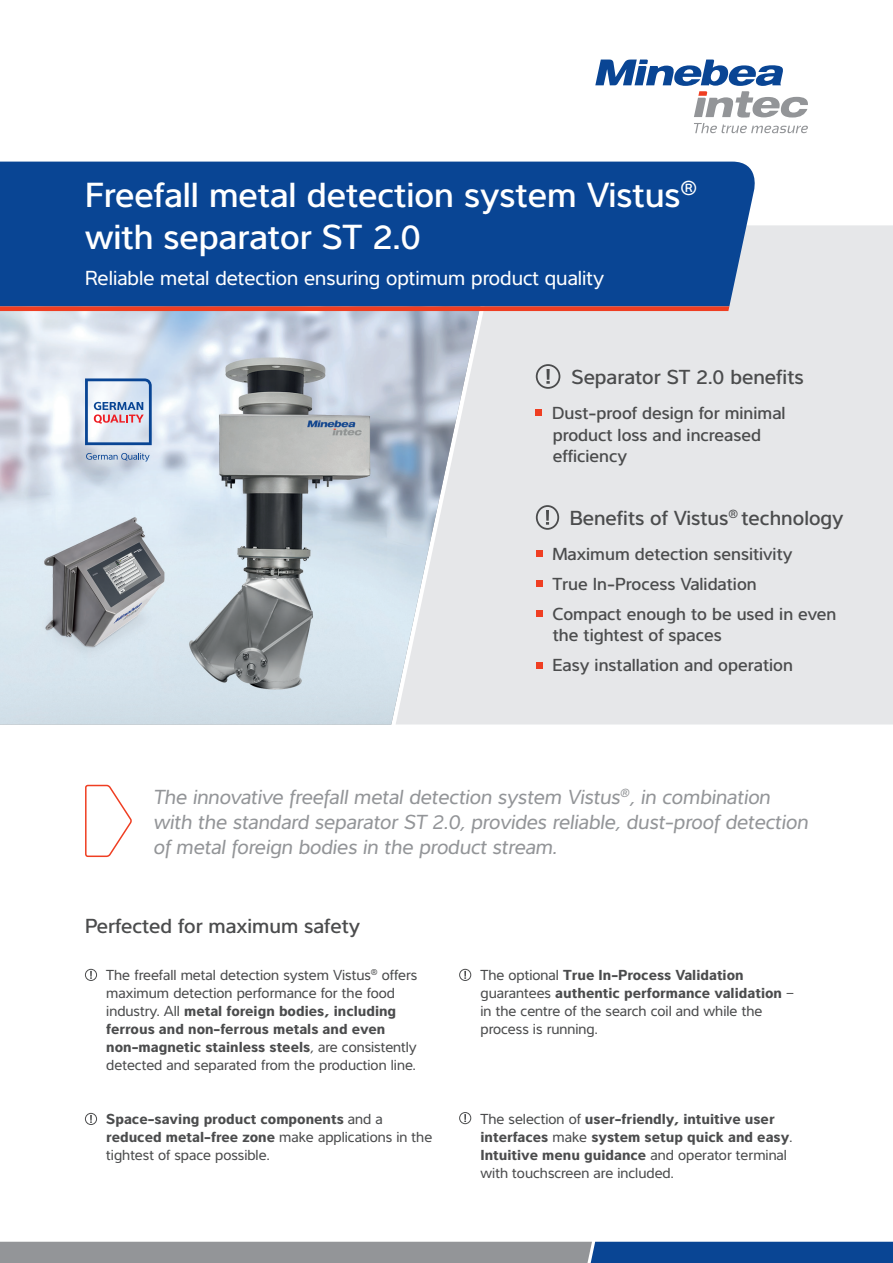
<style>
.page{position:relative;width:893px;height:1263px;background:#fff}
.page>*{position:absolute;margin:0;border:0;box-sizing:border-box;transform-origin:0 0}
.t1{font:500 36px/42px "Interval Pro";color:#fff}
.t2{font:italic 21px/25.2px "Interval Pro";color:#939598}
.t3{font:500 21px "Interval Pro";color:#4b4c4d}
.t4{font:21px "Interval Pro";color:#fff}
.t5{font:500 18px/30px "Interval Pro";color:#4b4c4d}
.t6{font:15px/18px "Interval Pro";color:#4b4c4d}
.t7{font:700 15px/18px "Interval Pro";color:#4b4c4d}
.s1{font-weight:700}
.s2{font-weight:400}
</style>
<div class="page">
<svg style="left:595px;top:60px;width:213px;height:73px"></svg>
<svg style="left:0;top:1242px;width:893px;height:21px;background:#657a97"></svg>
<div style="left:497px;top:225px;width:396px;height:499px;background:#e6e7e9"></div>
<img style="left:0;top:311px;width:487px;height:413px">
<svg style="left:536px;top:410px;width:6px;height:6px"></svg>
<div style="left:536px;top:364px;width:24px;height:25px;border:2px solid #4b4c4d;border-radius:50%"></div>
<svg style="left:546px;top:369px;width:4px;height:11px"></svg>
<svg style="left:546px;top:381px;width:4px;height:3px"></svg>
<div style="left:536px;top:550px;width:6px;height:7px;background:#ef3e22"></div>
<div style="left:536px;top:580px;width:6px;height:7px;background:#ef3e22"></div>
<div style="left:536px;top:610px;width:6px;height:7px;background:#ef3e22"></div>
<svg style="left:536px;top:662px;width:6px;height:6px"></svg>
<div style="left:536px;top:505px;width:23px;height:25px;border:2px solid #4b4c4d;border-radius:50%"></div>
<svg style="left:546px;top:510px;width:3px;height:15px"></svg>
<svg style="left:86px;top:453px;width:64px;height:8px"></svg>
<svg style="left:85px;top:378px;width:67px;height:67px"></svg>
<svg style="left:85px;top:784px;width:47px;height:74px"></svg>
<div style="left:85px;top:969px;width:12px;height:12px;border:1px solid #4b4c4d;border-radius:50%"></div>
<svg style="left:90px;top:971px;width:2px;height:8px"></svg>
<div style="left:459px;top:969px;width:12px;height:12px;border:1px solid #4b4c4d;border-radius:50%"></div>
<svg style="left:464px;top:971px;width:2px;height:8px"></svg>
<div style="left:85px;top:1113px;width:12px;height:12px;border:1px solid #4b4c4d;border-radius:50%"></div>
<svg style="left:90px;top:1115px;width:2px;height:8px"></svg>
<div style="left:459px;top:1112px;width:12px;height:12px;border:1px solid #4b4c4d;border-radius:50%"></div>
<svg style="left:464px;top:1114px;width:2px;height:8px"></svg>
<div style="left:0;top:162px;width:760px;height:144px;background:#094594"></div>
<svg style="left:0;top:306px;width:729px;height:5px;background:#e6452e"></svg>
<h1 class="t1" style="left:85px;top:170px;width:614px">Freefall metal detection system Vistus<sup>® </sup>with separator ST 2.0</h1>
<h2 class="t4" style="left:85px;top:262px;width:521px">Reliable metal detection ensuring optimum product quality</h2>
<h2 class="t3" style="left:572px;top:361px;width:234px">Separator ST 2.0 benefits</h2>
<p class="t5" style="left:552px;top:400px;width:235px;line-height:21.6px">Dust-proof design for minimal product loss and increased efficiency</p>
<h2 class="t3" style="left:570px;top:502px;width:275px">Benefits of Vistus<sup>®</sup> technology</h2>
<p class="t5" style="left:552px;top:537px;width:286px">Maximum detection sensitivity<br>True In-Process Validation<br>Compact enough to be used in even</p>
<p class="t5" style="left:552px;top:618px;width:242px">the tightest of spaces<br>Easy installation and operation</p>
<h2 class="t2" style="left:153px;top:783px;width:656px">The innovative freefall metal detection system Vistus<sup>®</sup>, in combination with the standard separator ST 2.0, provides reliable, dust-proof detection of metal foreign bodies in the product stream.</h2>
<h2 class="t3" style="left:85px;top:910px;width:277px">Perfected for maximum safety</h2>
<p class="t6" style="left:106px;top:965px;width:312px">The freefall metal detection system Vistus<sup>®</sup> offers maximum detection performance for the food industry. All <span class="s1">metal foreign bodies, including ferrous and non-ferrous metals and even non-magnetic stainless steels</span>, are consistently detected and separated from the production line.</p>
<p class="t6" style="left:480px;top:965px;width:315px">The optional <span class="s1">True In-Process Validation </span>guarantees <span class="s1">authentic performance validation</span> − in the centre of the search coil and while the process is running.</p>
<p class="t7" style="left:106px;top:1108px;width:327px">Space-saving product components <span class="s2">and a </span>reduced metal-free zone <span class="s2">make applications in the tightest of space possible.</span></p>
<p class="t7" style="left:480px;top:1108px;width:313px"><span class="s2">The selection of</span> user-friendly, intuitive user interfaces <span class="s2">make</span> system setup quick and easy<span class="s2">.<br></span>Intuitive menu guidance <span class="s2">and operator terminal with touchscreen are included.</span></p>
</div>
